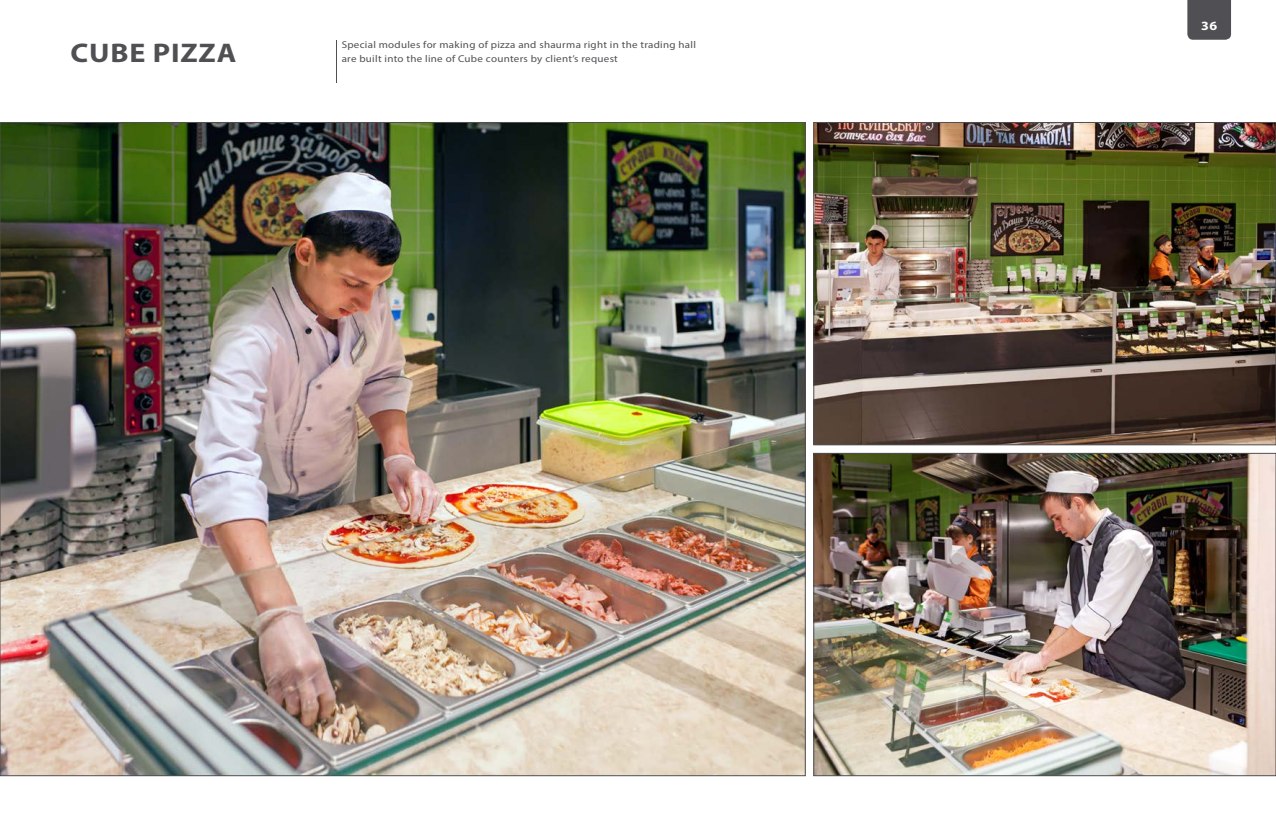
<style>
.page{position:relative;width:1276px;height:823px;background:#fff}
.page>*{position:absolute;margin:0;border:0;box-sizing:border-box;transform-origin:0 0}
.t1{font:700 27px "Myriad Pro";letter-spacing:.025em;color:#504f53;scale:1.11 1}
.t2{font:700 12.6px "Myriad Pro";color:#fff;scale:1.11 1}
.t3{font:9.9px "Myriad Pro";letter-spacing:.025em;color:#504f53;scale:1.11 1}
</style>
<div class="page">
<div style="left:1187px;top:0;width:44px;height:40px;background:#504f53"></div>
<img style="left:815px;top:455px;width:459px;height:318px">
<div style="left:813px;top:453px;width:463px;height:322px;border:1px solid #504f53"></div>
<img style="left:2px;top:124px;width:801px;height:649px">
<img style="left:815px;top:124px;width:459px;height:319px">
<div style="left:813px;top:122px;width:463px;height:323px;border:1px solid #504f53"></div>
<hr style="left:336px;top:40px;width:1px;height:42px;background:#504f53">
<p class="t3" style="left:342px;top:39px;width:321px">Special modules for making of pizza and shaurma right in the trading hall</p>
<h1 class="t1" style="left:71px;top:35px;width:151px">CUBE PIZZA</h1>
<p class="t3" style="left:342px;top:53px;width:250px">are built into the line of Cube counters by client’s request</p>
<p class="t2" style="left:1201px;top:18px;width:16px">36</p>
</div>
